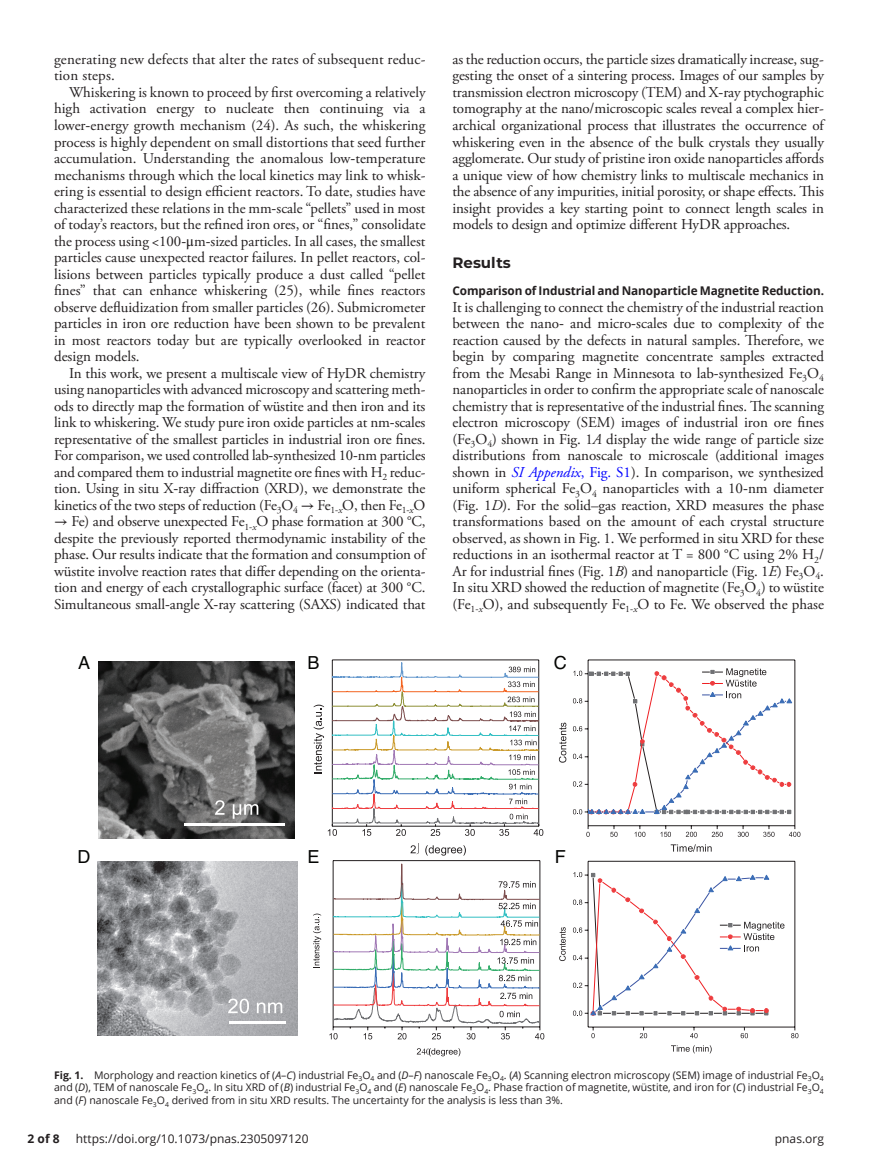
<style>
.page{position:relative;width:878px;height:1175px;background:#fff}
.page>*{position:absolute;margin:0;border:0;box-sizing:border-box;transform-origin:0 0}
.t1{font:18px "Helvetica";color:#040503}
.t2{font:15px/16.5px "Adobe Garamond Pro";letter-spacing:-.01em;color:#231f20;text-align:justify}
.t3{font:15px/16.5px "Adobe Garamond Pro";letter-spacing:.01em;color:#231f20}
.t4{font:700 15px "Montserrat";color:#231f20}
.t5{font:700 12px "Open Sans";letter-spacing:-.005em;color:#231f20}
.t6{font:12px "Open Sans";color:#231f20}
.t7{font:10.5px/12.8px "Open Sans";color:#231f20;text-align:justify}
.s1{font-family:"STIX"}
.s2{font-style:italic}
.s3{font-style:italic;color:#00f}
.s4{color:#00f}
.s5{font-weight:700}
</style>
<div class="page">
<img style="left:98px;top:661px;width:196px;height:177px">
<hr style="left:184px;top:823px;width:100px;height:2px;background:#fff">
<svg style="left:215px;top:800px;width:9px;height:14px"></svg>
<svg style="left:233px;top:804px;width:25px;height:14px"></svg>
<img style="left:98px;top:861px;width:200px;height:174px">
<hr style="left:229px;top:1021px;width:56px;height:2px;background:#fff">
<svg style="left:228px;top:998px;width:21px;height:15px"></svg>
<svg style="left:257px;top:1002px;width:25px;height:11px"></svg>
<hr style="left:332px;top:659px;width:206px;height:1px;background:#231f20">
<hr style="left:332px;top:660px;width:1px;height:166px;background:#231f20">
<hr style="left:538px;top:660px;width:1px;height:166px;background:#231f20">
<svg style="left:416px;top:1048px;width:44px;height:8px"></svg>
<svg style="left:313px;top:662px;width:231px;height:377px"></svg>
<hr style="left:588px;top:825px;width:206px;height:1px;background:#231f20">
<hr style="left:588px;top:659px;width:206px;height:1px;background:#231f20">
<hr style="left:587px;top:660px;width:1px;height:165px;background:#231f20">
<hr style="left:794px;top:660px;width:1px;height:165px;background:#231f20">
<svg style="left:586px;top:825px;width:3px;height:12px"></svg>
<svg style="left:610px;top:825px;width:7px;height:12px"></svg>
<svg style="left:634px;top:825px;width:11px;height:12px"></svg>
<svg style="left:660px;top:825px;width:10px;height:12px"></svg>
<svg style="left:685px;top:825px;width:11px;height:12px"></svg>
<svg style="left:711px;top:825px;width:11px;height:12px"></svg>
<svg style="left:737px;top:825px;width:11px;height:12px"></svg>
<svg style="left:763px;top:825px;width:11px;height:12px"></svg>
<svg style="left:788px;top:825px;width:12px;height:12px"></svg>
<svg style="left:572px;top:668px;width:220px;height:146px"></svg>
<svg style="left:558px;top:722px;width:8px;height:40px"></svg>
<svg style="left:670px;top:844px;width:41px;height:7px"></svg>
<hr style="left:588px;top:1026px;width:206px;height:1px;background:#231f20">
<hr style="left:588px;top:861px;width:206px;height:1px;background:#231f20">
<hr style="left:587px;top:861px;width:1px;height:166px;background:#231f20">
<hr style="left:794px;top:861px;width:1px;height:166px;background:#231f20">
<svg style="left:591px;top:1027px;width:3px;height:11px"></svg>
<svg style="left:639px;top:1027px;width:8px;height:11px"></svg>
<svg style="left:689px;top:1027px;width:8px;height:11px"></svg>
<svg style="left:740px;top:1027px;width:7px;height:11px"></svg>
<svg style="left:790px;top:1027px;width:8px;height:11px"></svg>
<svg style="left:559px;top:927px;width:6px;height:34px"></svg>
<svg style="left:671px;top:1045px;width:40px;height:8px"></svg>
<svg style="left:572px;top:872px;width:212px;height:143px"></svg>
<p class="t3" style="left:54px;top:51px;width:373px">generating new defects that alter the rates of subsequent reduc&shy;tion steps.</p>
<p class="t2" style="left:54px;top:84px;width:373px;text-indent:15px">Whiskering is known to proceed by first overcoming a relatively high activation energy to nucleate then continuing via a lower<span class="s1">-</span>energy growth mechanism (24). As such, the whiskering process is highly dependent on small distortions that seed further accumulation. Understanding the anomalous low<span class="s1">-</span>temperature mechanisms through which the local kinetics may link to whisk&shy;ering is essential to design efficient reactors. To date, studies have characterized these relations in the mm<span class="s1">-</span>scale “pellets” used in most of today’s reactors, but the refined iron ores, or “fines,” consolidate the process using &lt;100<span class="s1">-μ</span>m<span class="s1">-</span>sized particles. In all cases, the smallest particles cause unexpected reactor failures. In pellet reactors, col&shy;lisions between particles typically produce a dust called “pellet fines” that can enhance whiskering (25), while fines reactors observe defluidization from smaller particles (26). Submicrometer particles in iron ore reduction have been shown to be prevalent in most reactors today but are typically overlooked in reactor design models.</p>
<p class="t2" style="left:54px;top:365px;width:373px;text-indent:15px">In this work, we present a multiscale view of HyDR chemistry using nanoparticles with advanced microscopy and scattering meth&shy;ods to directly map the formation of wüstite and then iron and its link to whiskering. We study pure iron oxide particles at nm<span class="s1">-</span>scales representative of the smallest particles in industrial iron ore fines.<br>For comparison, we used controlled lab<span class="s1">-</span>synthesized 10<span class="s1">-</span>nm particles and compared them to industrial magnetite ore fines with H<sub>2</sub> reduc&shy;tion. Using in situ X<span class="s1">-</span>ray diffraction (XRD), we demonstrate the kinetics of the two steps of reduction (Fe<sub>3</sub>O<sub>4</sub> <span class="s1">→</span> Fe<sub>1</sub><sub>-</sub><sub>x</sub>O, then Fe<sub>1</sub><sub>-</sub><sub>x</sub>O</p>
<p class="t2" style="left:54px;top:513px;width:373px"><span class="s1">→</span> Fe) and observe unexpected Fe<sub>1</sub><sub>-</sub><sub>x</sub>O phase formation at 300 °C, despite the previously reported thermodynamic instability of the phase. Our results indicate that the formation and consumption of wüstite involve reaction rates that differ depending on the orienta&shy;tion and energy of each crystallographic surface (facet) at 300 °C.<br>Simultaneous small<span class="s1">-</span>angle X<span class="s1">-</span>ray scattering (SAXS) indicated that</p>
<p class="t2" style="left:452px;top:51px;width:373px">as the reduction occurs, the particle sizes dramatically increase, sug&shy;gesting the onset of a sintering process. Images of our samples by transmission electron microscopy (TEM) and X<span class="s1">-</span>ray ptychographic tomography at the nano/microscopic scales reveal a complex hier&shy;archical organizational process that illustrates the occurrence of whiskering even in the absence of the bulk crystals they usually agglomerate. Our study of pristine iron oxide nanoparticles affords a unique view of how chemistry links to multiscale mechanics in the absence of any impurities, initial porosity, or shape effects. This insight provides a key starting point to connect length scales in models to design and optimize different HyDR approaches.</p>
<p class="t4" style="left:452px;top:252px;width:60px">Results</p>
<p class="t5" style="left:452px;top:282px;width:373px">Comparison of Industrial and Nanoparticle Magnetite Reduction.</p>
<p class="t2" style="left:452px;top:299px;width:373px">It is challenging to connect the chemistry of the industrial reaction between the nano<span class="s1">-</span> and micro<span class="s1">-</span>scales due to complexity of the reaction caused by the defects in natural samples. Therefore, we begin by comparing magnetite concentrate samples extracted from the Mesabi Range in Minnesota to lab<span class="s1">-</span>synthesized Fe<sub>3</sub>O<sub>4 </sub>nanoparticles in order to confirm the appropriate scale of nanoscale chemistry that is representative of the industrial fines. The scanning electron microscopy (SEM) images of industrial iron ore fines (Fe<sub>3</sub>O<sub>4</sub>) shown in Fig. 1<span class="s2">A</span> display the wide range of particle size distributions from nanoscale to microscale (additional images shown in <span class="s3">SI Appendix</span><span class="s4">, Fig. S1</span>). In comparison, we synthesized uniform spherical Fe<sub>3</sub>O<sub>4</sub> nanoparticles with a 10<span class="s1">-</span>nm diameter (Fig. 1<span class="s2">D</span>). For the solid–gas reaction, XRD measures the phase transformations based on the amount of each crystal structure observed, as shown in Fig. 1. We performed in situ XRD for these reductions in an isothermal reactor at T = 800 °C using 2% H<sub>2</sub>/ Ar for industrial fines (Fig. 1<span class="s2">B</span>) and nanoparticle (Fig. 1<span class="s2">E</span>) Fe<sub>3</sub>O<sub>4</sub>.<br>In situ XRD showed the reduction of magnetite (Fe<sub>3</sub>O<sub>4</sub>) to wüstite (Fe<sub>1</sub><sub>-</sub><sub>x</sub>O), and subsequently Fe<sub>1</sub><sub>-</sub><sub>x</sub>O to Fe. We observed the phase</p>
<p class="t1" style="left:78px;top:648px;width:14px">A</p>
<p class="t1" style="left:307px;top:648px;width:14px">B</p>
<p class="t1" style="left:553px;top:648px;width:14px">C</p>
<p class="t1" style="left:77px;top:843px;width:14px">D</p>
<p class="t1" style="left:307px;top:843px;width:14px">E</p>
<p class="t1" style="left:554px;top:843px;width:12px">F</p>
<p class="t7" style="left:54px;top:1068px;width:771px"><span class="s5">Fig. 1.</span> Morphology and reaction kinetics of (<span class="s2">A</span>–<span class="s2">C</span>) industrial Fe<sub>3</sub>O<sub>4</sub> and (<span class="s2">D</span>–<span class="s2">F</span>) nanoscale Fe<sub>3</sub>O<sub>4</sub>. (<span class="s2">A</span>) Scanning electron microscopy (SEM) image of industrial Fe<sub>3</sub>O<sub>4 </sub>and (<span class="s2">D</span>), TEM of nanoscale Fe<sub>3</sub>O<sub>4</sub>. In situ XRD of (<span class="s2">B</span>) industrial Fe<sub>3</sub>O<sub>4</sub> and (<span class="s2">E</span>) nanoscale Fe<sub>3</sub>O<sub>4</sub>. Phase fraction of magnetite, wüstite, and iron for (<span class="s2">C</span>) industrial Fe<sub>3</sub>O<sub>4 </sub>and (<span class="s2">F</span>) nanoscale Fe<sub>3</sub>O<sub>4</sub> derived from in situ XRD results. The uncertainty for the analysis is less than 3%.</p>
<p class="t5" style="left:28px;top:1130px;width:34px">2 of 8</p>
<p class="t6" style="left:76px;top:1130px;width:234px">https://doi.org/10.1073/pnas.2305097120</p>
<p class="t6" style="left:774px;top:1130px;width:51px">pnas.org</p>
</div>
